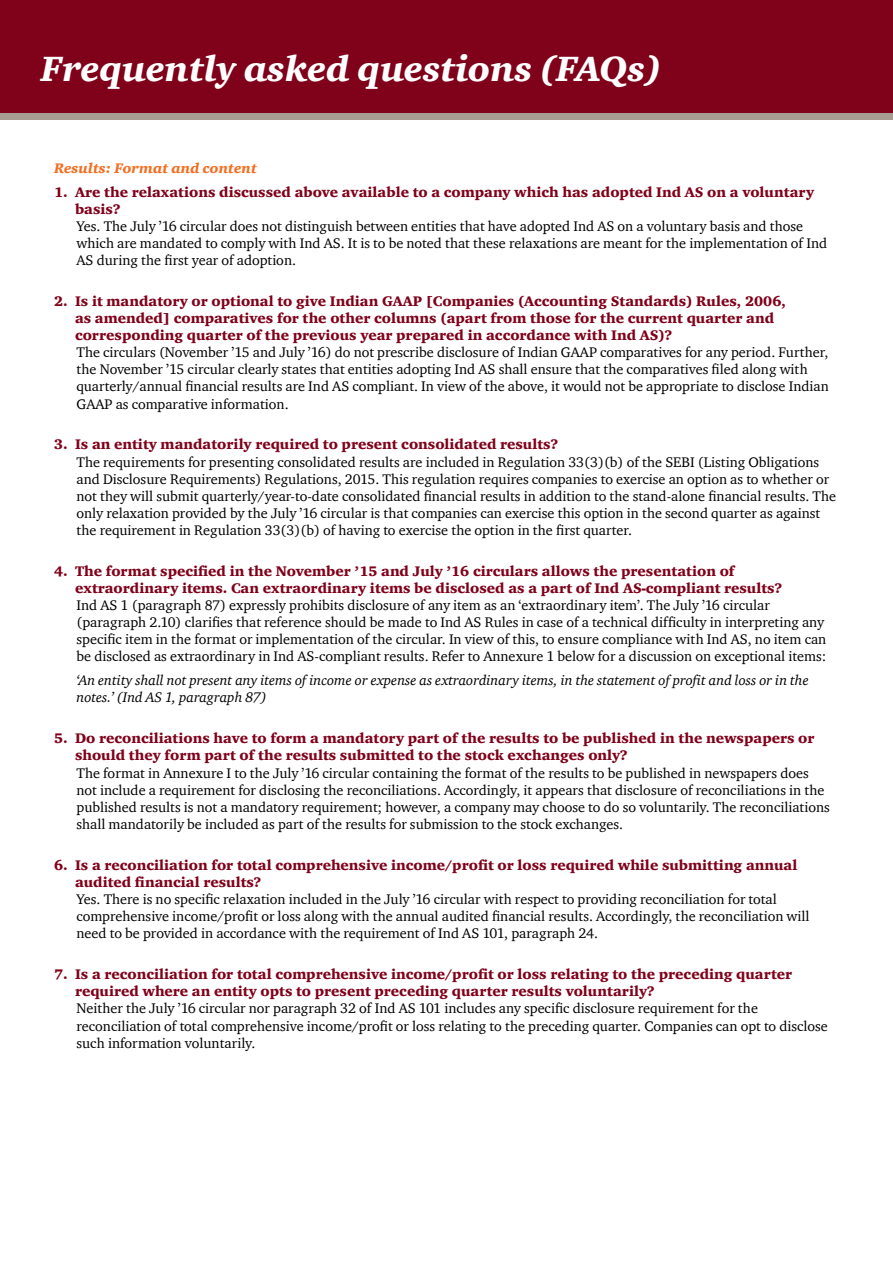
<style>
.page{position:relative;width:893px;height:1263px;background:#fff}
.page>*{position:absolute;margin:0;border:0;box-sizing:border-box;transform-origin:0 0}
.t1{font:italic 900 36px "ITC Charter Com";color:#fff}
.t2{font:14.25px/17.1px "ITC Charter Com";color:#000}
.t3{font:900 14.25px/17.1px "ITC Charter Com";color:#80021a}
.t4{font:italic 14.25px/17.1px "ITC Charter Com";color:#000}
.t5{font:italic 900 14.25px "ITC Charter Com";color:#f36e21}
</style>
<div class="page">
<div style="left:0;top:0;width:893px;height:113px;background:#80021a"></div>
<div style="left:0;top:113px;width:893px;height:6px;background:#a89b91"></div>
<h1 class="t1" style="left:41px;top:46px;width:622px">Frequently asked questions (FAQs)</h1>
<p class="t5" style="left:54px;top:159px;width:204px">Results: Format and content</p>
<p class="t3" style="left:75px;top:183px;width:741px;text-indent:-21px">1. Are the relaxations discussed above available to a company which has adopted Ind AS on a voluntary basis?</p>
<p class="t2" style="left:77px;top:217px;width:752px">Yes. The July ’16 circular does not distinguish between entities that have adopted Ind AS on a voluntary basis and those which are mandated to comply with Ind AS. It is to be noted that these relaxations are meant for the implementation of Ind<br>AS during the first year of adoption.</p>
<p class="t3" style="left:75px;top:292px;width:712px;text-indent:-21px">2. Is it mandatory or optional to give Indian GAAP [Companies (Accounting Standards) Rules, 2006, as amended] comparatives for the other columns (apart from those for the current quarter and corresponding quarter of the previous year prepared in accordance with Ind AS)?</p>
<p class="t2" style="left:77px;top:344px;width:754px">The circulars (November ’15 and July ’16) do not prescribe disclosure of Indian GAAP comparatives for any period. Further, the November ’15 circular clearly states that entities adopting Ind AS shall ensure that the comparatives filed along with quarterly/annual financial results are Ind AS compliant. In view of the above, it would not be appropriate to disclose Indian GAAP as comparative information.</p>
<p class="t3" style="left:54px;top:436px;width:506px">3. Is an entity mandatorily required to present consolidated results?</p>
<p class="t2" style="left:77px;top:453px;width:761px">The requirements for presenting consolidated results are included in Regulation 33(3)(b) of the SEBI (Listing Obligations and Disclosure Requirements) Regulations, 2015. This regulation requires companies to exercise an option as to whether or not they will submit quarterly/year-to-date consolidated financial results in addition to the stand-alone financial results. The only relaxation provided by the July ’16 circular is that companies can exercise this option in the second quarter as against the requirement in Regulation 33(3)(b) of having to exercise the option in the first quarter.</p>
<p class="t3" style="left:75px;top:562px;width:709px;text-indent:-21px">4. The format specified in the November ’15 and July ’16 circulars allows the presentation of extraordinary items. Can extraordinary items be disclosed as a part of Ind AS-compliant results?</p>
<p class="t2" style="left:77px;top:596px;width:751px">Ind AS 1 (paragraph 87) expressly prohibits disclosure of any item as an ‘extraordinary item’. The July ’16 circular (paragraph 2.10) clarifies that reference should be made to Ind AS Rules in case of a technical difficulty in interpreting any specific item in the format or implementation of the circular. In view of this, to ensure compliance with Ind AS, no item can be disclosed as extraordinary in Ind AS-compliant results. Refer to Annexure 1 below for a discussion on exceptional items:</p>
<p class="t4" style="left:77px;top:672px;width:734px">‘An entity shall not present any items of income or expense as extraordinary items, in the statement of profit and loss or in the notes.’ (Ind AS 1, paragraph 87)</p>
<p class="t3" style="left:75px;top:730px;width:741px;text-indent:-21px">5. Do reconciliations have to form a mandatory part of the results to be published in the newspapers or should they form part of the results submitted to the stock exchanges only?</p>
<p class="t2" style="left:77px;top:764px;width:755px">The format in Annexure I to the July ’16 circular containing the format of the results to be published in newspapers does not include a requirement for disclosing the reconciliations. Accordingly, it appears that disclosure of reconciliations in the published results is not a mandatory requirement; however, a company may choose to do so voluntarily. The reconciliations shall mandatorily be included as part of the results for submission to the stock exchanges.</p>
<p class="t3" style="left:75px;top:856px;width:724px;text-indent:-21px">6. Is a reconciliation for total comprehensive income/profit or loss required while submitting annual audited financial results?</p>
<p class="t2" style="left:77px;top:890px;width:735px">Yes. There is no specific relaxation included in the July ’16 circular with respect to providing reconciliation for total comprehensive income/profit or loss along with the annual audited financial results. Accordingly, the reconciliation will need to be provided in accordance with the requirement of Ind AS 101, paragraph 24.</p>
<p class="t3" style="left:75px;top:966px;width:719px;text-indent:-21px">7. Is a reconciliation for total comprehensive income/profit or loss relating to the preceding quarter required where an entity opts to present preceding quarter results voluntarily?</p>
<p class="t2" style="left:77px;top:1000px;width:753px">Neither the July ’16 circular nor paragraph 32 of Ind AS 101 includes any specific disclosure requirement for the reconciliation of total comprehensive income/profit or loss relating to the preceding quarter. Companies can opt to disclose such information voluntarily.</p>
</div>
